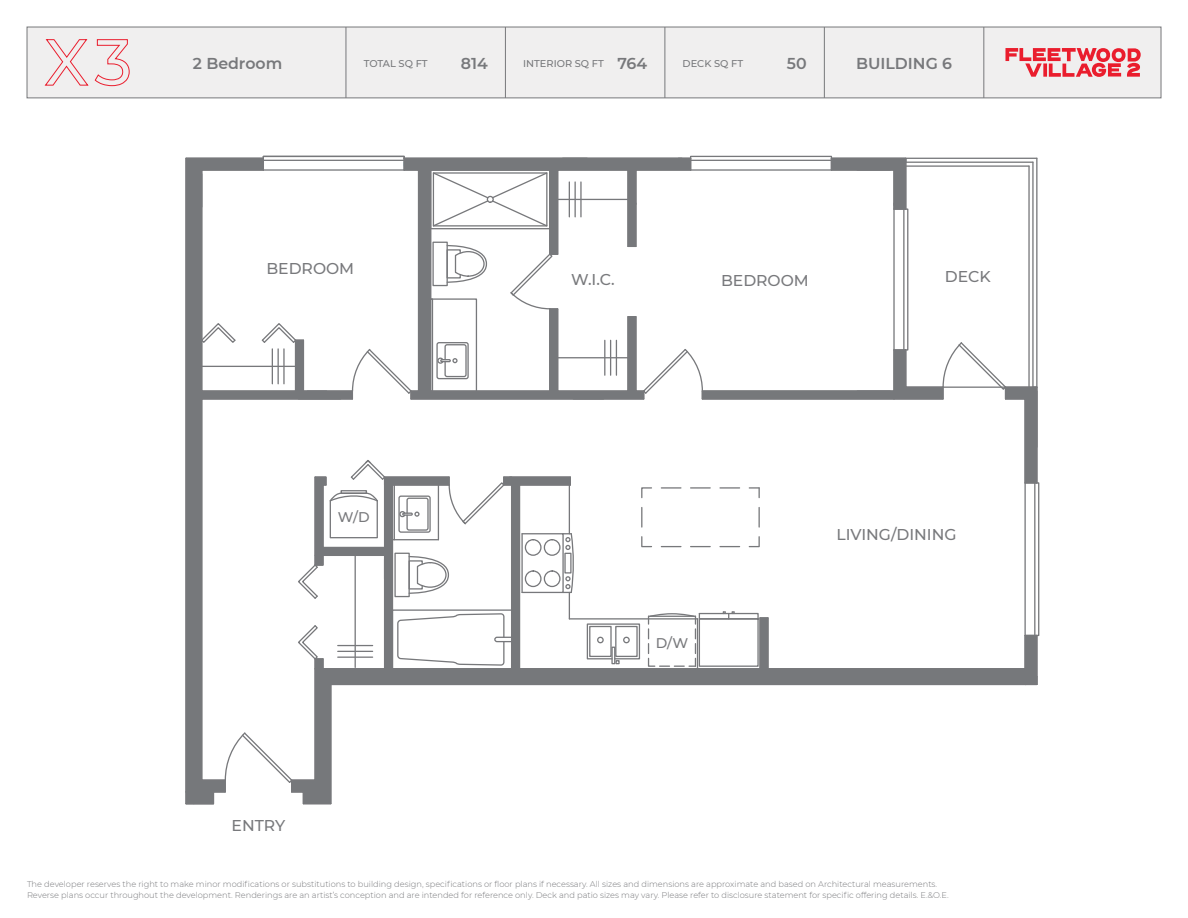
<style>
.page{position:relative;width:1188px;height:918px;background:#fff}
.page>*{position:absolute;margin:0;border:0;box-sizing:border-box;transform-origin:0 0}
.t1{font:600 15.75px "Montserrat";color:#77787b}
.t2{font:500 15.6px "Montserrat";color:#78797c}
.t3{font:500 13.95px "Montserrat";color:#78797c}
.t4{font:500 9.9px "Montserrat";color:#77787b}
.t5{font:300 8.25px/10.5px "Montserrat";color:#77787b}
.s1{font-weight:600;font-size:15.75px}
</style>
<div class="page">
<div style="left:1036px;top:482px;width:3px;height:154px;border:1px solid #77787b"></div>
<div style="left:690px;top:156px;width:142px;height:3px;border:1px solid #77787b"></div>
<div style="left:263px;top:156px;width:142px;height:3px;border:1px solid #77787b"></div>
<hr style="left:263px;top:169px;width:141px;height:2px;background:#77787b">
<hr style="left:263px;top:160px;width:141px;height:1px;background:#77787b">
<svg style="left:354px;top:349px;width:49px;height:39px"></svg>
<svg style="left:354px;top:460px;width:31px;height:16px"></svg>
<svg style="left:185px;top:157px;width:169px;height:648px"></svg>
<svg style="left:692px;top:157px;width:346px;height:319px"></svg>
<svg style="left:403px;top:157px;width:289px;height:243px"></svg>
<svg style="left:290px;top:476px;width:748px;height:329px"></svg>
<div style="left:27px;top:27px;width:1135px;height:71px;background:#f0efef;border:1px solid #77787b"></div>
<svg style="left:1005px;top:48px;width:136px;height:29px"></svg>
<hr style="left:345px;top:27px;width:1px;height:71px;background:#77787b">
<hr style="left:505px;top:27px;width:1px;height:71px;background:#77787b">
<hr style="left:664px;top:27px;width:1px;height:71px;background:#77787b">
<hr style="left:824px;top:27px;width:1px;height:71px;background:#77787b">
<hr style="left:983px;top:27px;width:1px;height:71px;background:#77787b">
<svg style="left:44px;top:39px;width:86px;height:48px"></svg>
<h1 class="t1" style="left:193px;top:52px;width:91px">2 Bedroom</h1>
<p class="t4" style="left:364px;top:57px;width:66px">TOTAL SQ FT</p>
<h1 class="t1" style="left:461px;top:52px;width:28px">814</h1>
<p class="t4" style="left:523px;top:57px;width:126px">INTERIOR SQ FT <span class="s1">764</span></p>
<p class="t4" style="left:683px;top:57px;width:62px">DECK SQ FT</p>
<h1 class="t1" style="left:787px;top:52px;width:21px">50</h1>
<h1 class="t1" style="left:856px;top:52px;width:98px">BUILDING 6</h1>
<h2 class="t2" style="left:266px;top:258px;width:89px">BEDROOM</h2>
<h3 class="t3" style="left:338px;top:507px;width:33px">W/D</h3>
<h2 class="t2" style="left:232px;top:815px;width:55px">ENTRY</h2>
<h2 class="t2" style="left:571px;top:268px;width:45px">W.I.C.</h2>
<h2 class="t2" style="left:721px;top:270px;width:89px">BEDROOM</h2>
<h2 class="t2" style="left:945px;top:266px;width:47px">DECK</h2>
<h3 class="t3" style="left:656px;top:633px;width:34px">D/W</h3>
<h2 class="t2" style="left:836px;top:523px;width:122px">LIVING/DINING</h2>
<p class="t5" style="left:27px;top:879px;width:923px">The developer reserves the right to make minor modifications or substitutions to building design, specifications or floor plans if necessary. All sizes and dimensions are approximate and based on Architectural measurements.<br>Reverse plans occur throughout the development. Renderings are an artist’s conception and are intended for reference only. Deck and patio sizes may vary. Please refer to disclosure statement for specific offering details. E.&amp;O.E.</p>
</div>
